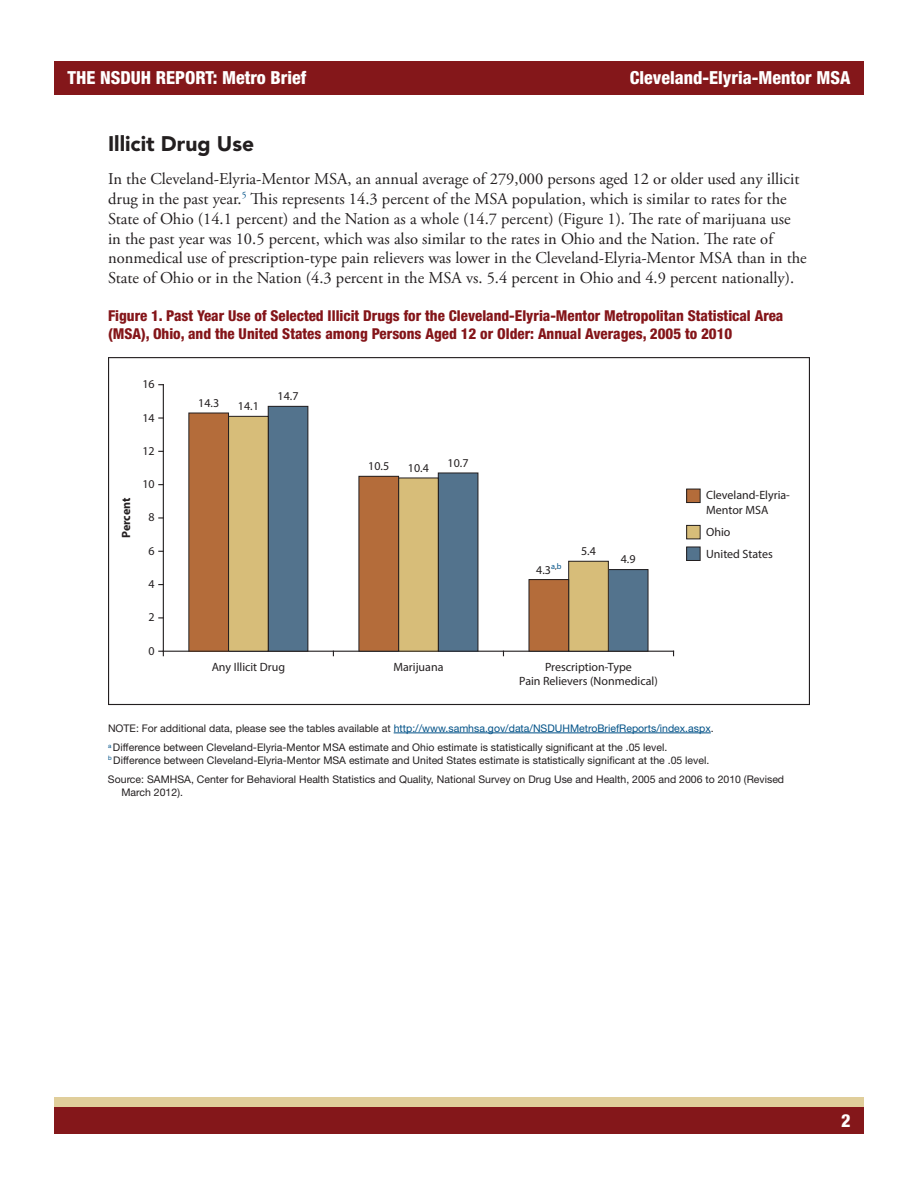
<style>
.page{position:relative;width:918px;height:1188px;background:#fff}
.page>*{position:absolute;margin:0;border:0;box-sizing:border-box;transform-origin:0 0}
.t1{font:900 21px "Avenir LT Std";color:#231f20}
.t2{font:800 condensed 18px "Helvetica Neue LT Std";color:#fff}
.body_text{font:16.5px/19.8px "Adobe Garamond Pro";color:#231f20}
.figure_title{font:800 condensed 15px/18px "Helvetica Neue LT Std";color:#841519}
.t3{font:12px/14.4px "Myriad Pro";color:#231f20}
.t4{font:700 12px "Myriad Pro";letter-spacing:-.005em;color:#231f20}
.t5{font:10.5px/19.4px "Helvetica Neue LT Std";color:#231f20}
.s1{color:#005187}
</style>
<div class="page">
<div style="left:54px;top:61px;width:810px;height:33px;background:#84171a"></div>
<div style="left:54px;top:1097px;width:810px;height:10px;background:#e0ce9b"></div>
<div style="left:54px;top:1107px;width:810px;height:27px;background:#84171a"></div>
<hr style="left:394px;top:733px;width:317px;height:1px;background:#005187">
<svg style="left:108px;top:357px;width:702px;height:348px"></svg>
<hr style="left:163px;top:651px;width:511px;height:1px;background:#231f20">
<hr style="left:163px;top:385px;width:1px;height:266px;background:#231f20">
<div style="left:268px;top:406px;width:40px;height:245px;background:#53738d"></div>
<div style="left:268px;top:406px;width:40px;height:246px;border:1px solid #231f20"></div>
<div style="left:438px;top:473px;width:40px;height:178px;background:#53738d"></div>
<div style="left:438px;top:473px;width:40px;height:179px;border:1px solid #231f20"></div>
<div style="left:608px;top:570px;width:40px;height:81px;background:#53738d"></div>
<div style="left:608px;top:569px;width:40px;height:83px;border:1px solid #231f20"></div>
<div style="left:229px;top:416px;width:39px;height:235px;background:#d7bd79"></div>
<div style="left:228px;top:416px;width:41px;height:236px;border:1px solid #231f20"></div>
<div style="left:399px;top:478px;width:39px;height:173px;background:#d7bd79"></div>
<div style="left:398px;top:478px;width:41px;height:174px;border:1px solid #231f20"></div>
<div style="left:569px;top:561px;width:39px;height:90px;background:#d7bd79"></div>
<div style="left:568px;top:561px;width:41px;height:91px;border:1px solid #231f20"></div>
<div style="left:189px;top:413px;width:40px;height:238px;background:#b46c3a"></div>
<div style="left:188px;top:413px;width:41px;height:239px;border:1px solid #231f20"></div>
<div style="left:359px;top:476px;width:40px;height:175px;background:#b46c3a"></div>
<div style="left:359px;top:476px;width:40px;height:176px;border:1px solid #231f20"></div>
<div style="left:529px;top:580px;width:40px;height:71px;background:#b46c3a"></div>
<div style="left:529px;top:579px;width:40px;height:73px;border:1px solid #231f20"></div>
<svg style="left:159px;top:651px;width:5px;height:5px"></svg>
<div style="left:687px;top:489px;width:13px;height:14px;background:#b46c3a"></div>
<div style="left:686px;top:489px;width:15px;height:14px;border:1px solid #231f20"></div>
<div style="left:687px;top:525px;width:13px;height:14px;background:#d7bd79"></div>
<div style="left:686px;top:525px;width:15px;height:14px;border:1px solid #231f20"></div>
<div style="left:687px;top:547px;width:13px;height:13px;background:#53738d"></div>
<div style="left:686px;top:547px;width:15px;height:14px;border:1px solid #231f20"></div>
<p class="t2" style="left:68px;top:67px;width:240px">THE NSDUH REPORT: Metro Brief</p>
<p class="t2" style="left:630px;top:67px;width:222px">Cleveland-Elyria-Mentor MSA</p>
<h1 class="t1" style="left:108px;top:131px;width:148px">Illicit Drug Use</h1>
<p class="body_text" style="left:108px;top:170px;width:700px">In the Cleveland-Elyria-Mentor MSA, an annual average of 279,000 persons aged 12 or older used any illicit drug in the past year.<sup>5</sup> This represents 14.3 percent of the MSA population, which is similar to rates for the State of Ohio (14.1 percent) and the Nation as a whole (14.7 percent) (Figure 1). The rate of marijuana use in the past year was 10.5 percent, which was also similar to the rates in Ohio and the Nation. The rate of nonmedical use of prescription-type pain relievers was lower in the Cleveland-Elyria-Mentor MSA than in the State of Ohio or in the Nation (4.3 percent in the MSA vs. 5.4 percent in Ohio and 4.9 percent nationally).</p>
<p class="figure_title" style="left:108px;top:307px;width:677px">Figure 1. Past Year Use of Selected Illicit Drugs for the Cleveland-Elyria-Mentor Metropolitan Statistical Area (MSA), Ohio, and the United States among Persons Aged 12 or Older: Annual Averages, 2005 to 2010</p>
<p class="t4" style="left:118px;top:538px;width:42px;rotate:-90deg">Percent</p>
<p class="t3" style="left:142px;top:377px;width:14px">16</p>
<p class="t3" style="left:142px;top:410px;width:14px">14</p>
<p class="t3" style="left:142px;top:443px;width:14px">12</p>
<p class="t3" style="left:142px;top:477px;width:14px">10</p>
<p class="t3" style="left:149px;top:510px;width:8px">8</p>
<p class="t3" style="left:149px;top:543px;width:8px">6</p>
<p class="t3" style="left:149px;top:577px;width:8px">4</p>
<p class="t3" style="left:149px;top:610px;width:8px">2</p>
<p class="t3" style="left:149px;top:643px;width:8px">0</p>
<p class="t3" style="left:198px;top:396px;width:22px">14.3</p>
<p class="t3" style="left:238px;top:399px;width:22px">14.1</p>
<p class="t3" style="left:278px;top:389px;width:22px">14.7</p>
<p class="t3" style="left:212px;top:659px;width:75px">Any Illicit Drug</p>
<p class="t3" style="left:368px;top:459px;width:22px">10.5</p>
<p class="t3" style="left:448px;top:455px;width:22px">10.7</p>
<p class="t3" style="left:408px;top:461px;width:22px">10.4</p>
<p class="t3" style="left:536px;top:562px;width:27px">4.3<sup>a</sup><sup>,</sup><sup>b</sup></p>
<p class="t3" style="left:581px;top:544px;width:16px">5.4</p>
<p class="t3" style="left:621px;top:552px;width:16px">4.9</p>
<p class="t3" style="left:393px;top:659px;width:52px">Marijuana</p>
<p class="t3" style="left:519px;top:659px;width:140px;text-align:center">Prescription-Type<br>Pain Relievers (Nonmedical)</p>
<p class="t3" style="left:706px;top:488px;width:85px">Cleveland-Elyria-<br>Mentor MSA</p>
<p class="t3" style="left:706px;top:521px;width:68px;line-height:22px">Ohio<br>United States</p>
<p class="t5" style="left:108px;top:718px;width:607px">NOTE: For additional data, please see the tables available at <span class="s1">http://www.samhsa.gov/data/NSDUHMetroBriefReports/index.aspx</span>. <sup>a</sup> Difference between Cleveland-Elyria-Mentor MSA estimate and Ohio estimate is statistically significant at the .05 level.</p>
<p class="t5" style="left:108px;top:750px;width:678px"><sup>b</sup> Difference between Cleveland-Elyria-Mentor MSA estimate and United States estimate is statistically significant at the .05 level.<br>Source: SAMHSA, Center for Behavioral Health Statistics and Quality, National Survey on Drug Use and Health, 2005 and 2006 to 2010 (Revised</p>
<p class="t5" style="left:122px;top:782px;width:63px">March 2012).</p>
<p class="t2" style="left:841px;top:1109px;width:11px">2</p>
</div>
